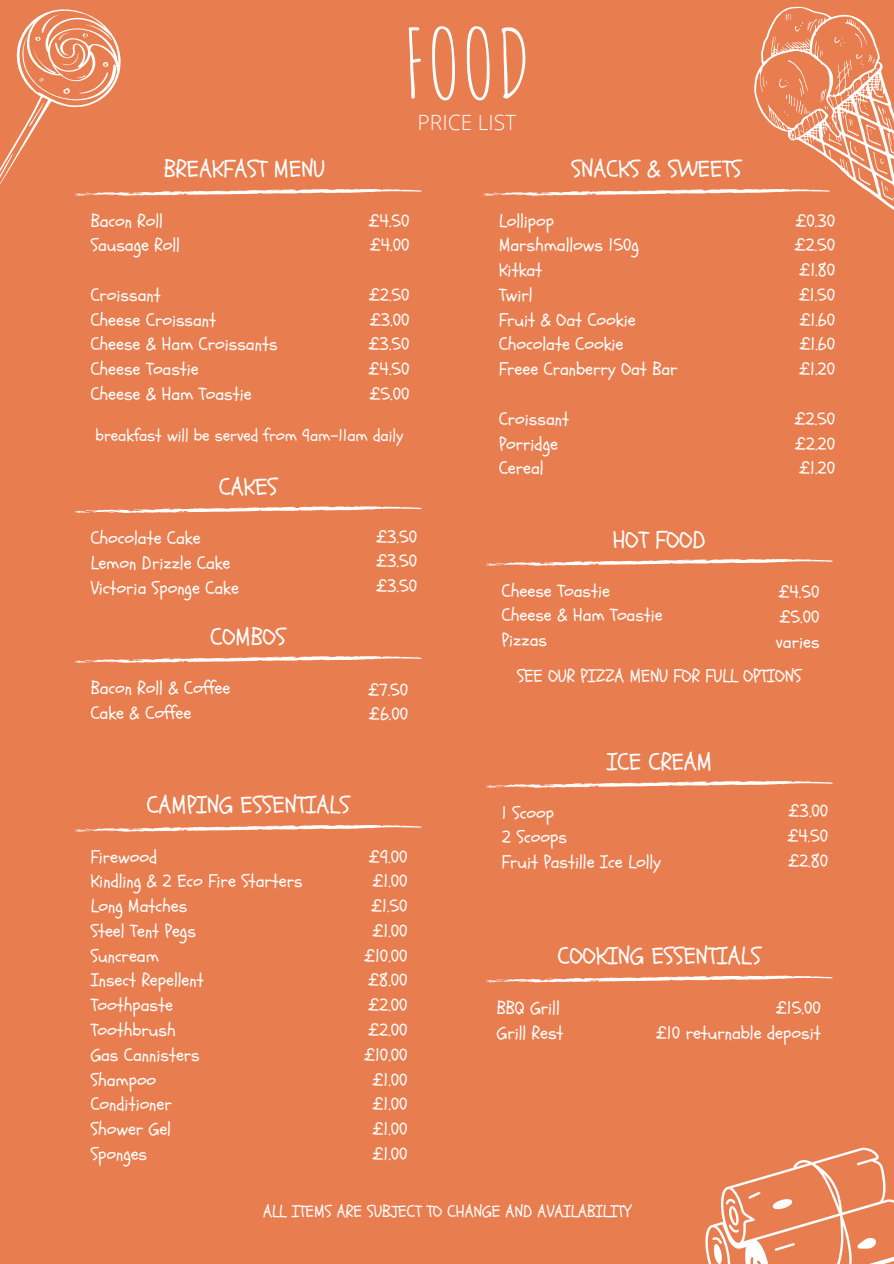
<style>
.page{position:relative;width:894px;height:1264px;background:#fff}
.page>*{position:absolute;margin:0;border:0;box-sizing:border-box;transform-origin:0 0}
.t1{font:94.05px "Amatic SC";color:#fff}
.t2{font:24px "Schoolbell";color:#fff}
.t3{font:300 21px "Open Sans";color:#fff}
.t4{font:18px "Schoolbell";color:#fff}
.t5{font:16.8px "Schoolbell";color:#fff}
</style>
<div class="page">
<div style="left:0;top:0;width:893px;height:1263px;background:#e87d4f"></div>
<svg style="left:485px;top:781px;width:348px;height:7px"></svg>
<svg style="left:74px;top:824px;width:348px;height:8px"></svg>
<svg style="left:485px;top:975px;width:348px;height:7px"></svg>
<svg style="left:485px;top:559px;width:348px;height:7px"></svg>
<svg style="left:780px;top:6px;width:113px;height:204px"></svg>
<svg style="left:483px;top:13px;width:407px;height:183px"></svg>
<svg style="left:698px;top:1147px;width:195px;height:117px"></svg>
<svg style="left:0;top:9px;width:422px;height:187px"></svg>
<svg style="left:74px;top:656px;width:348px;height:7px"></svg>
<svg style="left:74px;top:506px;width:348px;height:7px"></svg>
<p class="t2" style="left:164px;top:154px;width:162px">BREAKFAST MENU</p>
<p class="t1" style="left:402px;top:3px;width:131px">FOOD</p>
<p class="t3" style="left:417px;top:108px;width:100px">PRICE LIST</p>
<p class="t2" style="left:571px;top:154px;width:171px">SNACKS &amp; SWEETS</p>
<p class="t4" style="left:91px;top:209px;width:74px">Bacon Roll</p>
<h1 class="t4" style="left:91px;top:233px;width:91px">Sausage Roll</h1>
<h3 class="t4" style="left:91px;top:283px;width:72px">Croissant</h3>
<h2 class="t4" style="left:91px;top:308px;width:127px">Cheese Croissant</h2>
<h2 class="t4" style="left:91px;top:332px;width:188px">Cheese &amp; Ham Croissants</h2>
<p class="t4" style="left:91px;top:357px;width:110px">Cheese Toastie</p>
<p class="t4" style="left:91px;top:382px;width:162px">Cheese &amp; Ham Toastie</p>
<p class="t4" style="left:368px;top:209px;width:43px">£4.50</p>
<p class="t4" style="left:370px;top:233px;width:41px">£4.00</p>
<p class="t4" style="left:368px;top:283px;width:42px">£2.50</p>
<p class="t4" style="left:370px;top:308px;width:41px">£3.00</p>
<p class="t4" style="left:368px;top:332px;width:42px">£3.50</p>
<p class="t4" style="left:368px;top:357px;width:43px">£4.50</p>
<p class="t4" style="left:369px;top:382px;width:42px">£5.00</p>
<p class="t5" style="left:96px;top:424px;width:309px">breakfast will be served from 9am-11am daily</p>
<p class="t2" style="left:219px;top:471px;width:60px">CAKES</p>
<p class="t4" style="left:499px;top:209px;width:57px">Lollipop</p>
<p class="t4" style="left:499px;top:233px;width:141px">Marshmallows 150g</p>
<p class="t4" style="left:499px;top:258px;width:45px">Kitkat</p>
<p class="t4" style="left:499px;top:283px;width:35px">Twirl</p>
<p class="t4" style="left:499px;top:308px;width:138px">Fruit &amp; Oat Cookie</p>
<p class="t4" style="left:499px;top:332px;width:126px">Chocolate Cookie</p>
<p class="t4" style="left:499px;top:357px;width:180px">Freee Cranberry Oat Bar</p>
<p class="t4" style="left:499px;top:407px;width:72px">Croissant</p>
<p class="t4" style="left:499px;top:431px;width:60px">Porridge</p>
<p class="t4" style="left:499px;top:456px;width:46px">Cereal</p>
<p class="t4" style="left:795px;top:209px;width:41px">£0.30</p>
<p class="t4" style="left:794px;top:233px;width:42px">£2.50</p>
<p class="t4" style="left:799px;top:258px;width:37px">£1.80</p>
<p class="t4" style="left:798px;top:283px;width:38px">£1.50</p>
<p class="t4" style="left:799px;top:308px;width:37px">£1.60</p>
<p class="t4" style="left:799px;top:332px;width:37px">£1.60</p>
<p class="t4" style="left:799px;top:357px;width:38px">£1.20</p>
<p class="t4" style="left:794px;top:407px;width:42px">£2.50</p>
<p class="t4" style="left:794px;top:431px;width:42px">£2.20</p>
<p class="t4" style="left:799px;top:456px;width:38px">£1.20</p>
<p class="t4" style="left:91px;top:526px;width:111px">Chocolate Cake</p>
<p class="t4" style="left:91px;top:551px;width:141px">Lemon Drizzle Cake</p>
<p class="t4" style="left:91px;top:575px;width:150px">Victoria Sponge Cake</p>
<p class="t2" style="left:210px;top:620px;width:77px">COMBOS</p>
<p class="t4" style="left:91px;top:676px;width:141px">Bacon Roll &amp; Coffee</p>
<p class="t4" style="left:91px;top:700px;width:102px">Cake &amp; Coffee</p>
<p class="t4" style="left:376px;top:524px;width:42px">£3.50</p>
<p class="t4" style="left:376px;top:549px;width:42px">£3.50</p>
<p class="t4" style="left:376px;top:574px;width:42px">£3.50</p>
<p class="t4" style="left:368px;top:677px;width:42px">£7.50</p>
<p class="t4" style="left:369px;top:702px;width:41px">£6.00</p>
<p class="t2" style="left:147px;top:789px;width:204px">CAMPING ESSENTIALS</p>
<p class="t4" style="left:91px;top:844px;width:68px">Firewood</p>
<p class="t4" style="left:91px;top:869px;width:213px">Kindling &amp; 2 Eco Fire Starters</p>
<p class="t4" style="left:91px;top:894px;width:98px">Long Matches</p>
<p class="t4" style="left:91px;top:919px;width:107px">Steel Tent Pegs</p>
<p class="t4" style="left:91px;top:943px;width:70px">Suncream</p>
<h2 class="t4" style="left:91px;top:968px;width:114px">Insect Repellent</h2>
<p class="t4" style="left:91px;top:993px;width:84px">Toothpaste</p>
<p class="t4" style="left:91px;top:1018px;width:86px">Toothbrush</p>
<p class="t4" style="left:91px;top:1042px;width:111px">Gas Cannisters</p>
<p class="t4" style="left:91px;top:1067px;width:67px">Shampoo</p>
<p class="t4" style="left:91px;top:1092px;width:83px">Conditioner</p>
<h2 class="t4" style="left:91px;top:1117px;width:82px">Shower Gel</h2>
<p class="t4" style="left:91px;top:1141px;width:58px">Sponges</p>
<p class="t4" style="left:369px;top:844px;width:40px">£9.00</p>
<p class="t4" style="left:372px;top:869px;width:37px">£1.00</p>
<p class="t4" style="left:371px;top:894px;width:38px">£1.50</p>
<p class="t4" style="left:372px;top:919px;width:37px">£1.00</p>
<p class="t4" style="left:364px;top:943px;width:45px">£10.00</p>
<p class="t4" style="left:368px;top:968px;width:41px">£8.00</p>
<h4 class="t4" style="left:368px;top:993px;width:41px">£2.00</h4>
<h2 class="t4" style="left:368px;top:1018px;width:41px">£2.00</h2>
<p class="t4" style="left:364px;top:1042px;width:45px">£10.00</p>
<h2 class="t4" style="left:372px;top:1067px;width:37px">£1.00</h2>
<p class="t4" style="left:372px;top:1092px;width:37px">£1.00</p>
<p class="t4" style="left:372px;top:1117px;width:37px">£1.00</p>
<p class="t4" style="left:372px;top:1141px;width:37px">£1.00</p>
<p class="t2" style="left:612px;top:523px;width:94px">HOT FOOD</p>
<p class="t4" style="left:502px;top:578px;width:110px">Cheese Toastie</p>
<p class="t4" style="left:502px;top:603px;width:162px">Cheese &amp; Ham Toastie</p>
<p class="t4" style="left:502px;top:628px;width:46px">Pizzas</p>
<p class="t4" style="left:778px;top:580px;width:43px">£4.50</p>
<p class="t4" style="left:779px;top:605px;width:42px">£5.00</p>
<p class="t4" style="left:775px;top:630px;width:45px">varies</p>
<p class="t4" style="left:517px;top:663px;width:286px">SEE OUR PIZZA MENU FOR FULL OPTIONS</p>
<p class="t2" style="left:606px;top:745px;width:107px">ICE CREAM</p>
<p class="t4" style="left:502px;top:800px;width:54px">1 Scoop</p>
<p class="t4" style="left:502px;top:825px;width:66px">2 Scoops</p>
<p class="t4" style="left:502px;top:850px;width:161px">Fruit Pastille Ice Lolly</p>
<p class="t4" style="left:788px;top:799px;width:41px">£3.00</p>
<h2 class="t4" style="left:787px;top:824px;width:43px">£4.50</h2>
<p class="t4" style="left:787px;top:848px;width:42px">£2.80</p>
<p class="t2" style="left:558px;top:940px;width:204px">COOKING ESSENTIALS</p>
<p class="t4" style="left:496px;top:995px;width:64px">BBQ Grill</p>
<p class="t4" style="left:496px;top:1020px;width:68px">Grill Rest</p>
<p class="t4" style="left:775px;top:995px;width:46px">£15.00</p>
<p class="t4" style="left:655px;top:1020px;width:166px">£10 returnable deposit</p>
<p class="t5" style="left:263px;top:1199px;width:369px">ALL ITEMS ARE SUBJECT TO CHANGE AND AVAILABILITY</p>
</div>
